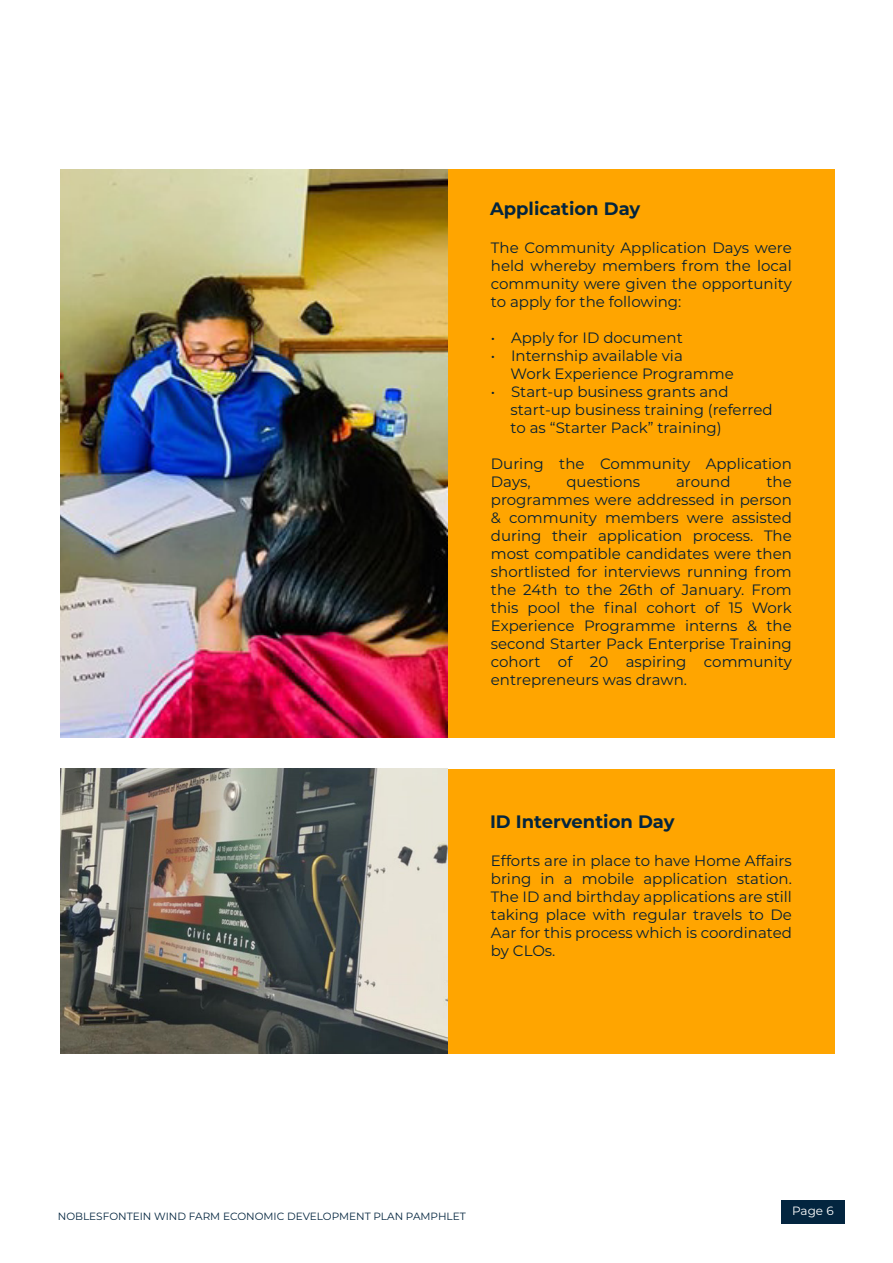
<style>
.page{position:relative;width:893px;height:1263px;background:#fff}
.page>*{position:absolute;margin:0;border:0;box-sizing:border-box;transform-origin:0 0}
.t1{font:700 18px "Montserrat";color:#03253f}
.t2{font:15px/18px "Montserrat";color:#031f35;text-align:justify}
.t3{font:12px "Montserrat";color:#fff}
.t4{font:10.5px "Montserrat";color:#03253f}
</style>
<div class="page">
<div style="left:781px;top:1199px;width:64px;height:24px;background:#03253f"></div>
<div style="left:448px;top:170px;width:387px;height:568px;background:#ffa500"></div>
<img style="left:60px;top:170px;width:388px;height:568px">
<div style="left:448px;top:769px;width:387px;height:284px;background:#ffa500"></div>
<img style="left:60px;top:769px;width:388px;height:284px">
<p class="t1" style="left:490px;top:196px;width:152px">Application Day</p>
<p class="t2" style="left:491px;top:238px;width:302px">The Community Application Days were held whereby members from the local community were given the opportunity to apply for the following:</p>
<p class="t2" style="left:491px;top:328px;width:193px">• Apply for ID document</p>
<p class="t2" style="left:511px;top:346px;width:225px;text-indent:-20px">• Internship available via<br>Work Experience Programme</p>
<p class="t2" style="left:511px;top:382px;width:264px;text-align:left;text-indent:-20px">• Start-up business grants and start-up business training (referred to as “Starter Pack” training)</p>
<p class="t2" style="left:491px;top:454px;width:302px">During the Community Application<br>Days,</p>
<p class="t2" style="left:491px;top:472px;width:302px;text-indent:276px">the programmes were addressed in person &amp; community members were assisted during their application process. The most compatible candidates were then shortlisted for interviews running from the 24th to the 26th of January. From this pool the final cohort of 15 Work Experience Programme interns &amp; the second Starter Pack Enterprise Training cohort of 20 aspiring community entrepreneurs was drawn.</p>
<p class="t2" style="left:566px;top:472px;width:75px">questions</p>
<p class="t2" style="left:676px;top:472px;width:56px">around</p>
<p class="t1" style="left:490px;top:808px;width:186px">ID Intervention Day</p>
<p class="t2" style="left:491px;top:851px;width:302px">Efforts are in place to have Home Affairs bring in a mobile application station.<br>The ID and birthday applications are still taking place with regular travels to De Aar for this process which is coordinated by CLOs.</p>
<p class="t4" style="left:58px;top:1209px;width:409px">NOBLESFONTEIN WIND FARM ECONOMIC DEVELOPMENT PLAN PAMPHLET</p>
<p class="t3" style="left:792px;top:1202px;width:43px">Page 6</p>
</div>
